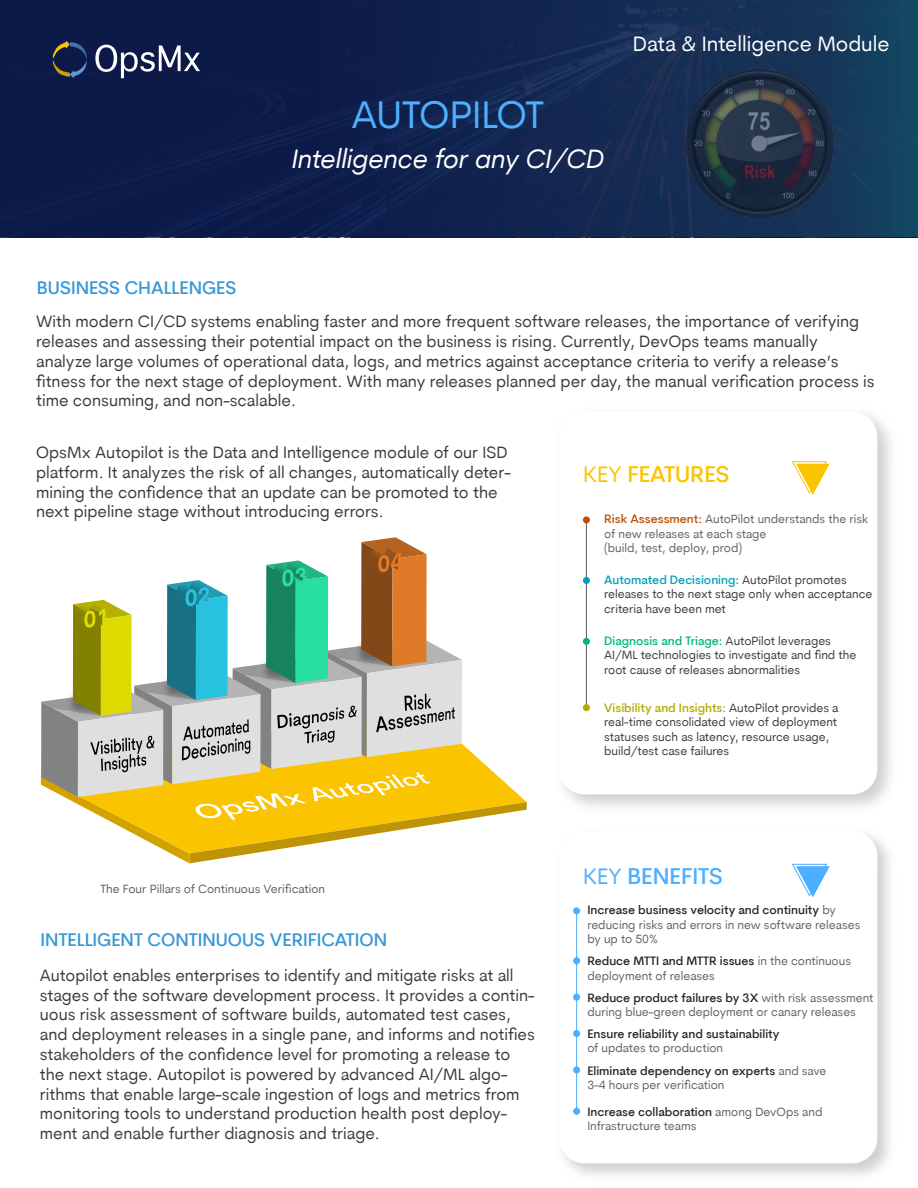
<style>
.page{position:relative;width:918px;height:1188px;background:#fff}
.page>*{position:absolute;margin:0;border:0;box-sizing:border-box;transform-origin:0 0}
.t1{font:38.7px "Cerebri Sans Pro";letter-spacing:-.01em;color:#4dafff}
.t2{font:italic 26.7px "Cerebri Sans Pro";color:#fff}
.t3{font:500 22.5px "Cerebri Sans Pro";color:#fbc400}
.t4{font:500 22.5px "Cerebri Sans Pro";color:#4dafff}
.t5{font:21px "Cerebri Sans Pro";color:#fff}
.t6{font:500 18px "Cerebri Sans Pro";color:#3998d8}
.t7{font:16.5px/19.8px "Cerebri Sans Pro";color:#3a3a3a}
.t8{font:12px/14.4px "Cerebri Sans Pro";color:#606060}
.t9{font:12px/14.4px "Cerebri Sans Pro";color:#3a3a3a}
.t10{font:500 12px "Cerebri Sans Pro";color:#262626}
.s1{font-weight:400}
.s2{font-weight:500;color:#bc5000}
.s3{font-weight:500;color:#02a1b7}
.s4{font-weight:500;color:#00b775}
.s5{font-weight:500;color:#b2a900}
.s6{font-weight:500;color:#262626}
</style>
<div class="page">
<img style="left:563px;top:414px;width:328px;height:393px">
<div style="left:559px;top:412px;width:318px;height:382px;background:#fff;border-radius:25px"></div>
<img style="left:562px;top:834px;width:328px;height:342px">
<div style="left:559px;top:831px;width:318px;height:332px;background:#fff;border-radius:25px"></div>
<hr style="left:586px;top:519px;width:1px;height:189px;background:#595959">
<hr style="left:576px;top:911px;width:1px;height:200px;background:#4dafff">
<div style="left:583px;top:516px;width:7px;height:7px;background:#bc5000;border-radius:50%"></div>
<div style="left:583px;top:704px;width:7px;height:7px;background:#b2a900;border-radius:50%"></div>
<div style="left:573px;top:907px;width:7px;height:7px;background:#4dafff;border-radius:50%"></div>
<div style="left:573px;top:957px;width:7px;height:7px;background:#4dafff;border-radius:50%"></div>
<div style="left:573px;top:994px;width:7px;height:7px;background:#4dafff;border-radius:50%"></div>
<div style="left:573px;top:1030px;width:7px;height:7px;background:#4dafff;border-radius:50%"></div>
<div style="left:573px;top:1066px;width:7px;height:7px;background:#4dafff;border-radius:50%"></div>
<div style="left:573px;top:1108px;width:7px;height:7px;background:#4dafff;border-radius:50%"></div>
<div style="left:583px;top:577px;width:7px;height:7px;background:#02a1b7;border-radius:50%"></div>
<div style="left:583px;top:638px;width:7px;height:7px;background:#00b775;border-radius:50%"></div>
<svg style="left:792px;top:461px;width:38px;height:34px"></svg>
<svg style="left:792px;top:864px;width:38px;height:33px"></svg>
<div style="left:0;top:0;width:918px;height:236px;background:linear-gradient(to right,#0b1245,#18395b)"></div>
<svg style="left:53px;top:41px;width:35px;height:37px"></svg>
<svg style="left:95px;top:45px;width:105px;height:33px"></svg>
<img style="left:686px;top:70px;width:146px;height:146px">
<svg style="left:41px;top:537px;width:486px;height:326px"></svg>
<h1 class="t1" style="left:351px;top:88px;width:194px">AUTOPILOT</h1>
<h2 class="t2" style="left:292px;top:140px;width:314px">Intelligence for any CI/CD</h2>
<p class="t5" style="left:633px;top:29px;width:258px">Data &amp; Intelligence Module</p>
<p class="t6" style="left:37px;top:276px;width:201px">BUSINESS CHALLENGES</p>
<p class="t7" style="left:36px;top:311px;width:840px">With modern CI/CD systems enabling faster and more frequent software releases, the importance of verifying releases and assessing their potential impact on the business is rising. Currently, DevOps teams manually analyze large volumes of operational data, logs, and metrics against acceptance criteria to verify a release’s fitness for the next stage of deployment. With many releases planned per day, the manual verification process is time consuming, and non-scalable.</p>
<p class="t7" style="left:36px;top:442px;width:476px">OpsMx Autopilot is the Data and Intelligence module of our ISD platform. It analyzes the risk of all changes, automatically deter&shy;mining the confidence that an update can be promoted to the next pipeline stage without introducing errors.</p>
<p class="t8" style="left:100px;top:881px;width:226px">The Four Pillars of Continuous Verification</p>
<p class="t6" style="left:41px;top:927px;width:348px">INTELLIGENT CONTINUOUS VERIFICATION</p>
<p class="t7" style="left:40px;top:965px;width:497px">Autopilot enables enterprises to identify and mitigate risks at all stages of the software development process. It provides a contin&shy;uous risk assessment of software builds, automated test cases, and deployment releases in a single pane, and informs and notifies stakeholders of the confidence level for promoting a release to the next stage. Autopilot is powered by advanced AI/ML algo&shy;rithms that enable large-scale ingestion of logs and metrics from monitoring tools to understand production health post deploy&shy;ment and enable further diagnosis and triage.</p>
<h3 class="t3" style="left:583px;top:459px;width:148px"><span class="s1">KEY</span> FEATURES</h3>
<p class="t8" style="left:604px;top:512px;width:266px"><span class="s2">Risk Assessment:</span> AutoPilot understands the risk of new releases at each stage<br>(build, test, deploy, prod)</p>
<p class="t9" style="left:604px;top:572px;width:270px"><span class="s3">Automated Decisioning:</span> AutoPilot promotes releases to the next stage only when acceptance criteria have been met</p>
<p class="t9" style="left:604px;top:633px;width:254px"><span class="s4">Diagnosis and Triage:</span> AutoPilot leverages<br>AI/ML technologies to investigate and find the root cause of releases abnormalities</p>
<p class="t9" style="left:604px;top:700px;width:236px"><span class="s5">Visibility and Insights:</span> AutoPilot provides a real-time consolidated view of deployment statuses such as latency, resource usage, build/test case failures</p>
<h3 class="t4" style="left:583px;top:860px;width:141px"><span class="s1">KEY</span> BENEFITS</h3>
<p class="t8" style="left:587px;top:902px;width:275px"><span class="s6">Increase business velocity and continuity</span> by reducing risks and errors in new software releases by up to 50%</p>
<p class="t8" style="left:587px;top:954px;width:265px"><span class="s6">Reduce MTTI and MTTR issues</span> in the continuous deployment of releases</p>
<p class="t8" style="left:587px;top:990px;width:288px"><span class="s6">Reduce product failures by 3X</span> with risk assessment during blue-green deployment or canary releases</p>
<p class="t10" style="left:587px;top:1025px;width:194px">Ensure reliability and sustainability</p>
<p class="t8" style="left:587px;top:1037px;width:241px;line-height:22.4px">of updates to production<br><span class="s6">Eliminate dependency on experts</span> and save</p>
<p class="t8" style="left:587px;top:1077px;width:139px">3-4 hours per verification</p>
<p class="t8" style="left:587px;top:1104px;width:237px"><span class="s6">Increase collaboration</span> among DevOps and<br>Infrastructure teams</p>
</div>
